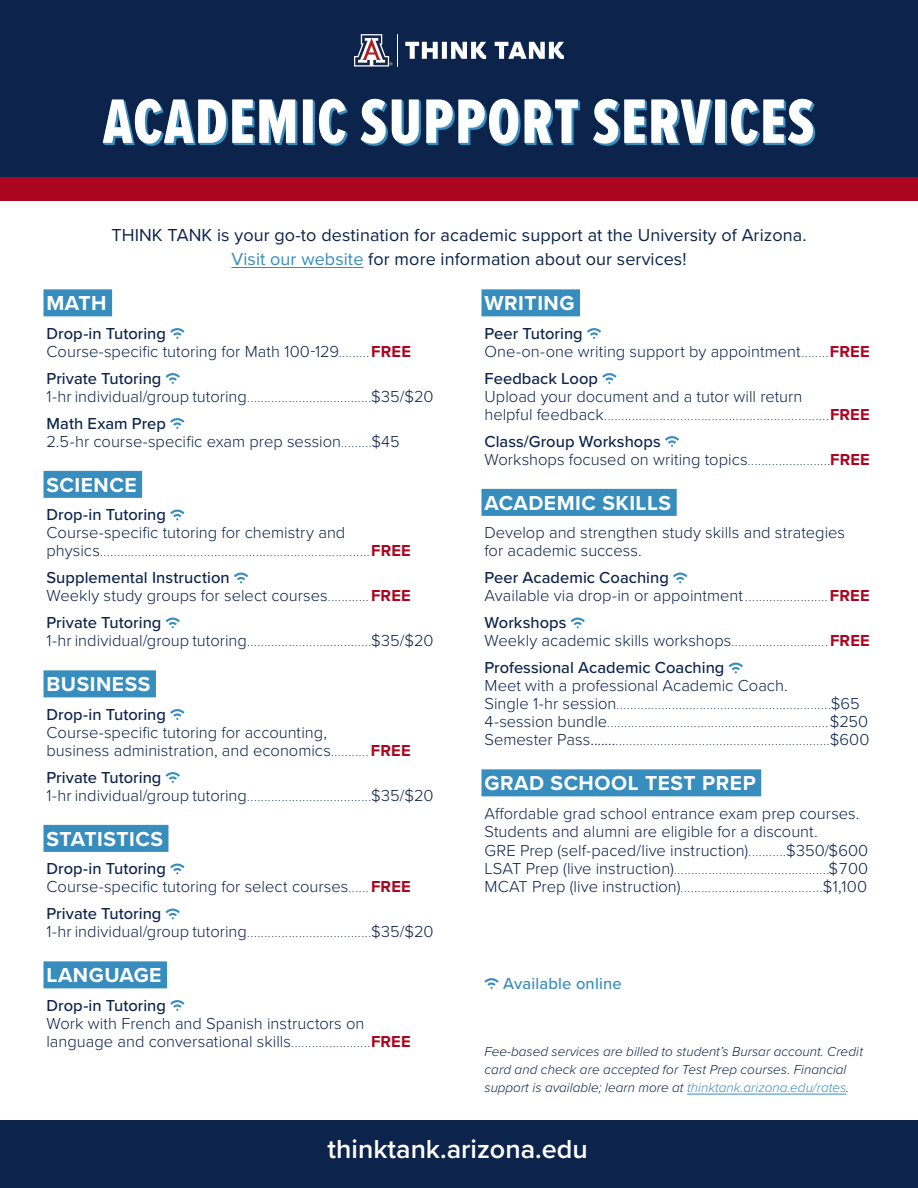
<style>
.page{position:relative;width:918px;height:1188px;background:#fff}
.page>*{position:absolute;margin:0;border:0;box-sizing:border-box;transform-origin:0 0}
.t1{font:600 27px "Proxima Nova";color:#fff}
.t2{font:700 21px "Proxima Nova";letter-spacing:.025em;color:#fff}
.t3{font:18px/24px "Proxima Nova";letter-spacing:.005em;color:#0c234b;text-align:center}
.t4{font:300 16.5px/18px "Proxima Nova";color:#0c234b}
.t5{font:100 16.5px/18px "Proxima Nova T";color:#0c234b}
.t6{font:500 16.5px "Proxima Nova";color:#0c234b}
.t7{font:500 16.5px "Proxima Nova";letter-spacing:.01em;color:#378dbd}
.t8{font:italic 300 13.5px/18px "Proxima Nova";color:#0c234b}
.s1{color:#378dbd}
.s2{font-weight:500}
.s3{font-family:"Proxima Nova T";font-weight:100}
.s4{font-weight:700;color:#ab0520}
.s5{font-family:"Proxima Nova";font-weight:300}
.s6{font-family:"Proxima Nova";font-weight:700;color:#ab0520}
</style>
<div class="page">
<div style="left:0;top:1120px;width:918px;height:68px;background:#0c234b"></div>
<div style="left:44px;top:289px;width:68px;height:27px;background:#378dbd"></div>
<div style="left:44px;top:471px;width:98px;height:27px;background:#378dbd"></div>
<div style="left:44px;top:670px;width:112px;height:27px;background:#378dbd"></div>
<div style="left:44px;top:825px;width:124px;height:27px;background:#378dbd"></div>
<div style="left:44px;top:961px;width:123px;height:27px;background:#378dbd"></div>
<svg style="left:170px;top:328px;width:14px;height:11px"></svg>
<svg style="left:166px;top:373px;width:14px;height:11px"></svg>
<svg style="left:170px;top:418px;width:14px;height:11px"></svg>
<svg style="left:170px;top:510px;width:14px;height:10px"></svg>
<svg style="left:234px;top:573px;width:14px;height:10px"></svg>
<svg style="left:166px;top:618px;width:14px;height:10px"></svg>
<svg style="left:170px;top:709px;width:14px;height:11px"></svg>
<svg style="left:166px;top:772px;width:14px;height:11px"></svg>
<svg style="left:170px;top:864px;width:14px;height:10px"></svg>
<svg style="left:166px;top:909px;width:14px;height:10px"></svg>
<svg style="left:170px;top:1000px;width:14px;height:11px"></svg>
<div style="left:0;top:0;width:918px;height:180px;background:#0c234b"></div>
<hr style="left:231px;top:267px;width:133px;height:1px;background:#378dbd">
<svg style="left:405px;top:42px;width:159px;height:17px"></svg>
<svg style="left:354px;top:34px;width:38px;height:33px"></svg>
<hr style="left:397px;top:34px;width:1px;height:33px;background:#fff">
<div style="left:482px;top:289px;width:98px;height:27px;background:#378dbd"></div>
<div style="left:482px;top:489px;width:195px;height:27px;background:#378dbd"></div>
<div style="left:482px;top:769px;width:279px;height:27px;background:#378dbd"></div>
<svg style="left:587px;top:328px;width:14px;height:11px"></svg>
<svg style="left:602px;top:373px;width:14px;height:11px"></svg>
<svg style="left:665px;top:436px;width:14px;height:11px"></svg>
<svg style="left:673px;top:573px;width:14px;height:10px"></svg>
<svg style="left:571px;top:618px;width:14px;height:10px"></svg>
<svg style="left:729px;top:663px;width:14px;height:10px"></svg>
<hr style="left:687px;top:1094px;width:159px;height:1px;background:#378dbd">
<svg style="left:484px;top:978px;width:15px;height:11px"></svg>
<div style="left:0;top:177px;width:918px;height:24px;background:#ab0520"></div>
<svg style="left:103px;top:99px;width:712px;height:47px"></svg>
<p class="t3" style="left:111px;top:222px;width:697px">THINK TANK is your go-to destination for academic support at the University of Arizona.<br><span class="s1">Visit our website</span> for more information about our services!</p>
<p class="t2" style="left:46px;top:288px;width:62px">MATH</p>
<p class="t4" style="left:46px;top:323px;width:366px"><span class="s2">Drop-in Tutoring<br></span>Course-specific tutoring for Math 100-129<span class="s3">.........</span><span class="s4">FREE</span></p>
<p class="t6" style="left:47px;top:366px;width:116px">Private Tutoring</p>
<p class="t5" style="left:46px;top:386px;width:389px"><span class="s5">1-hr individual/group tutoring</span>....................................<span class="s5">$35/$20</span></p>
<p class="t4" style="left:46px;top:413px;width:355px"><span class="s2">Math Exam Prep<br></span>2.5-hr course-specific exam prep session<span class="s3">.........</span>$45</p>
<p class="t2" style="left:46px;top:469px;width:92px">SCIENCE</p>
<p class="t6" style="left:46px;top:503px;width:121px">Drop-in Tutoring</p>
<p class="t4" style="left:46px;top:523px;width:300px">Course-specific tutoring for chemistry and</p>
<p class="t5" style="left:46px;top:541px;width:366px"><span class="s5">physics</span>..............................................................................<span class="s6">FREE</span></p>
<p class="t4" style="left:46px;top:568px;width:366px"><span class="s2">Supplemental Instruction<br></span>Weekly study groups for select courses<span class="s3">............</span><span class="s4">FREE</span></p>
<p class="t6" style="left:47px;top:611px;width:116px">Private Tutoring</p>
<p class="t5" style="left:46px;top:631px;width:389px"><span class="s5">1-hr individual/group tutoring</span>....................................<span class="s5">$35/$20</span></p>
<p class="t2" style="left:46px;top:669px;width:105px">BUSINESS</p>
<p class="t6" style="left:46px;top:702px;width:121px">Drop-in Tutoring</p>
<p class="t4" style="left:46px;top:722px;width:366px">Course-specific tutoring for accounting,<br>business administration, and economics<span class="s3">...........</span><span class="s4">FREE</span></p>
<p class="t6" style="left:46px;top:765px;width:116px">Private Tutoring</p>
<p class="t5" style="left:46px;top:785px;width:389px"><span class="s5">1-hr individual/group tutoring</span>....................................<span class="s5">$35/$20</span></p>
<p class="t2" style="left:46px;top:823px;width:118px">STATISTICS</p>
<p class="t4" style="left:46px;top:859px;width:366px"><span class="s2">Drop-in Tutoring<br></span>Course-specific tutoring for select courses<span class="s3">......</span><span class="s4">FREE</span></p>
<p class="t6" style="left:46px;top:902px;width:116px">Private Tutoring</p>
<p class="t5" style="left:46px;top:922px;width:389px"><span class="s5">1-hr individual/group tutoring</span>....................................<span class="s5">$35/$20</span></p>
<p class="t2" style="left:46px;top:960px;width:117px">LANGUAGE</p>
<p class="t6" style="left:46px;top:993px;width:121px">Drop-in Tutoring</p>
<p class="t4" style="left:47px;top:1013px;width:366px">Work with French and Spanish instructors on language and conversational skills<span class="s3">.......................</span><span class="s4">FREE</span></p>
<p class="t2" style="left:484px;top:288px;width:92px">WRITING</p>
<p class="t4" style="left:484px;top:323px;width:387px"><span class="s2">Peer Tutoring<br></span>One-on-one writing support by appointment<span class="s3">........</span><span class="s4">FREE</span></p>
<p class="t6" style="left:485px;top:366px;width:115px">Feedback Loop</p>
<p class="t4" style="left:484px;top:386px;width:319px">Upload your document and a tutor will return</p>
<p class="t5" style="left:484px;top:404px;width:387px"><span class="s5">helpful feedback</span>.................................................................<span class="s6">FREE</span></p>
<p class="t4" style="left:484px;top:431px;width:387px"><span class="s2">Class/Group Workshops<br></span>Workshops focused on writing topics<span class="s3">........................</span><span class="s4">FREE</span></p>
<p class="t2" style="left:484px;top:487px;width:188px">ACADEMIC SKILLS</p>
<p class="t4" style="left:484px;top:523px;width:362px">Develop and strengthen study skills and strategies for academic success.</p>
<p class="t4" style="left:484px;top:568px;width:387px"><span class="s2">Peer Academic Coaching<br></span>Available via drop-in or appointment<span class="s3">........................</span><span class="s4">FREE</span></p>
<p class="t4" style="left:484px;top:613px;width:387px"><span class="s2">Workshops<br></span>Weekly academic skills workshops<span class="s3">............................</span><span class="s4">FREE</span></p>
<p class="t6" style="left:484px;top:656px;width:242px">Professional Academic Coaching</p>
<p class="t4" style="left:484px;top:676px;width:305px">Meet with a professional Academic Coach.</p>
<p class="t5" style="left:484px;top:694px;width:386px"><span class="s5">Single 1-hr session</span>..............................................................<span class="s5">$65<br>4-session bundle</span>................................................................<span class="s5">$250<br>Semester Pass.......</span>..............................................................<span class="s5">$600</span></p>
<p class="t2" style="left:484px;top:768px;width:273px">GRAD SCHOOL TEST PREP</p>
<p class="t4" style="left:484px;top:803px;width:377px">Affordable grad school entrance exam prep courses.<br>Students and alumni are eligible for a discount.</p>
<p class="t4" style="left:484px;top:841px;width:385px">GRE Prep (self-paced/live instruction)<span class="s3">...........</span>$350/$600</p>
<p class="t5" style="left:484px;top:859px;width:385px"><span class="s5">LSAT Prep (live instruction)</span>.............................................<span class="s5">$700<br>MCAT Prep (live instruction)</span>.........................................<span class="s5">$1,100</span></p>
<p class="t7" style="left:503px;top:971px;width:120px">Available online</p>
<p class="t8" style="left:484px;top:1042px;width:380px">Fee-based services are billed to student’s Bursar account. Credit card and check are accepted for Test Prep courses. Financial support is available; learn more at <span class="s1">thinktank.arizona.edu/rates</span>.</p>
<h1 class="t1" style="left:328px;top:1129px;width:262px">thinktank.arizona.edu</h1>
</div>
